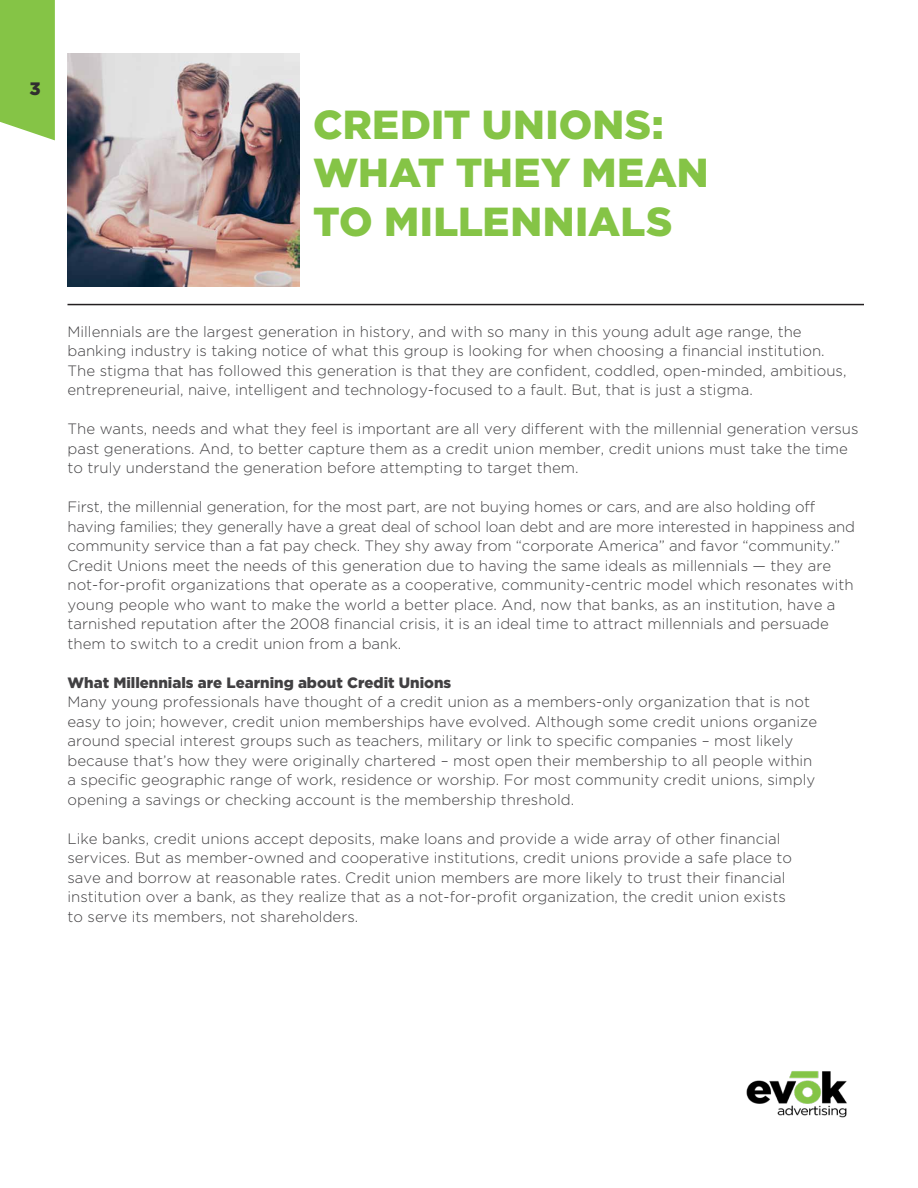
<style>
.page{position:relative;width:918px;height:1188px;background:#fff}
.page>*{position:absolute;margin:0;border:0;box-sizing:border-box;transform-origin:0 0}
.t1{font:900 40.5px/48.6px "Gotham";letter-spacing:.005em;color:#85c446}
.t2{font:900 18px "Gotham";color:#302e2f}
.t3{font:300 15px/19.5px "Gotham";color:#414042}
.t4{font:900 15px "Gotham";color:#414042}
</style>
<div class="page">
<svg style="left:0;top:0;width:55px;height:140px;background:#8cc752"></svg>
<img style="left:746px;top:1071px;width:101px;height:47px">
<img style="left:67px;top:54px;width:233px;height:232px">
<hr style="left:68px;top:304px;width:796px;height:1px;background:#231f20">
<p class="t2" style="left:29px;top:78px;width:13px">3</p>
<h1 class="t1" style="left:313px;top:99px;width:397px">CREDIT UNIONS:<br>WHAT THEY MEAN<br>TO MILLENNIALS</h1>
<p class="t3" style="left:68px;top:321px;width:781px">Millennials are the largest generation in history, and with so many in this young adult age range, the banking industry is taking notice of what this group is looking for when choosing a financial institution.<br>The stigma that has followed this generation is that they are confident, coddled, open-minded, ambitious, entrepreneurial, naive, intelligent and technology-focused to a fault. But, that is just a stigma.</p>
<p class="t3" style="left:68px;top:419px;width:793px">The wants, needs and what they feel is important are all very different with the millennial generation versus past generations. And, to better capture them as a credit union member, credit unions must take the time to truly understand the generation before attempting to target them.</p>
<p class="t3" style="left:68px;top:497px;width:789px">First, the millennial generation, for the most part, are not buying homes or cars, and are also holding off having families; they generally have a great deal of school loan debt and are more interested in happiness and community service than a fat pay check. They shy away from “corporate America” and favor “community.” Credit Unions meet the needs of this generation due to having the same ideals as millennials — they are not-for-profit organizations that operate as a cooperative, community-centric model which resonates with young people who want to make the world a better place. And, now that banks, as an institution, have a tarnished reputation after the 2008 financial crisis, it is an ideal time to attract millennials and persuade them to switch to a credit union from a bank.</p>
<p class="t4" style="left:68px;top:674px;width:385px">What Millennials are Learning about Credit Unions</p>
<p class="t3" style="left:68px;top:692px;width:751px">Many young professionals have thought of a credit union as a members-only organization that is not easy to join; however, credit union memberships have evolved. Although some credit unions organize around special interest groups such as teachers, military or link to specific companies – most likely because that’s how they were originally chartered – most open their membership to all people within a specific geographic range of work, residence or worship. For most community credit unions, simply opening a savings or checking account is the membership threshold.</p>
<p class="t3" style="left:68px;top:828px;width:726px">Like banks, credit unions accept deposits, make loans and provide a wide array of other financial services. But as member-owned and cooperative institutions, credit unions provide a safe place to save and borrow at reasonable rates. Credit union members are more likely to trust their financial institution over a bank, as they realize that as a not-for-profit organization, the credit union exists to serve its members, not shareholders.</p>
</div>
